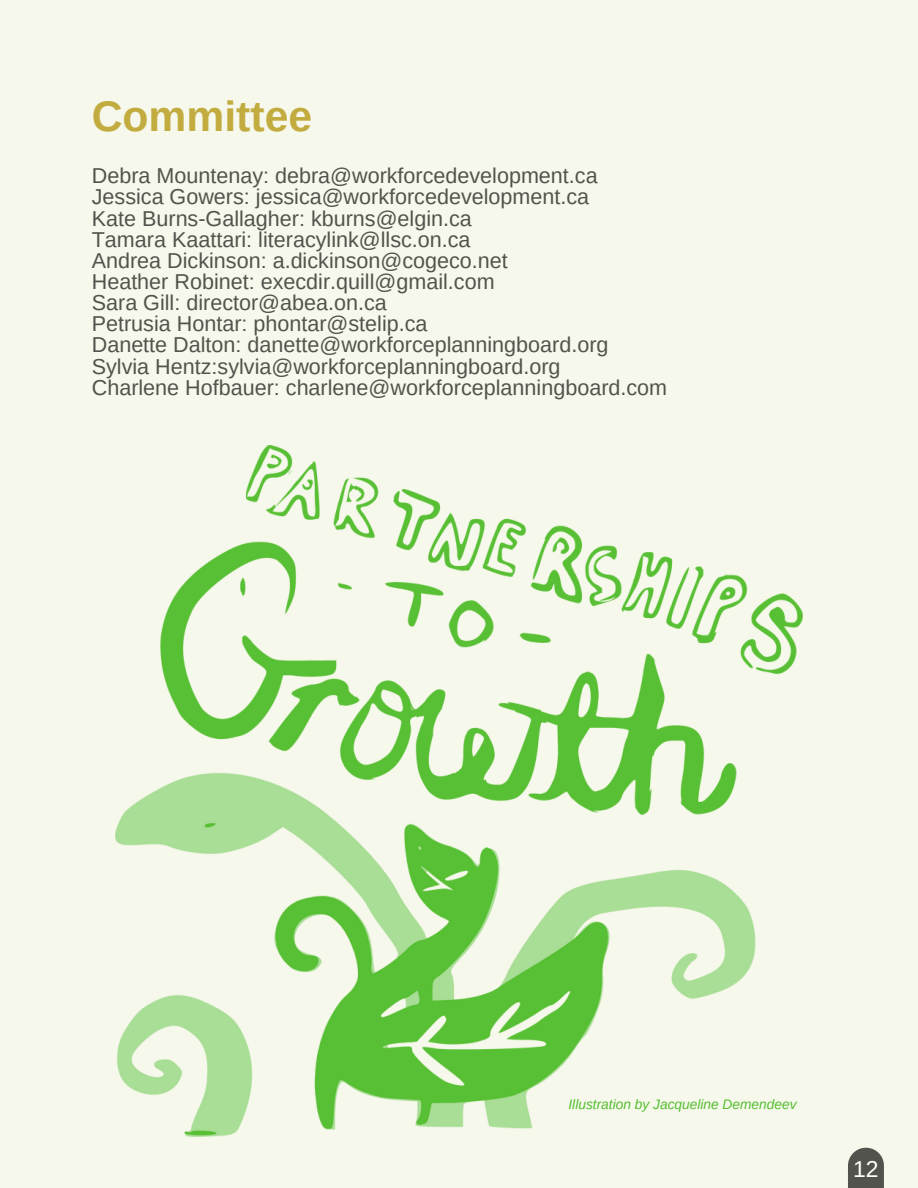
<style>
.page{position:relative;width:918px;height:1188px;background:#f6f8eb}
.page>*{position:absolute;margin:0;border:0;box-sizing:border-box;transform-origin:0 0}
.t1{font:700 42.6px "Arimo";color:#c2ac3f}
.t2{font:22.95px "Arimo";color:#fff}
.t3{font:21.6px "Arimo";color:#52534c}
.t4{font:italic 13.8px "Arimo";color:#54be2f}
</style>
<div class="page">
<svg style="left:848px;top:1148px;width:36px;height:40px"></svg>
<img style="left:115px;top:445px;width:688px;height:691px">
<p class="t1" style="left:92px;top:92px;width:222px">Committee</p>
<p class="t3" style="left:92px;top:164px;width:507px">Debra Mountenay: debra@workforcedevelopment.ca</p>
<p class="t3" style="left:92px;top:185px;width:499px">Jessica Gowers: jessica@workforcedevelopment.ca</p>
<p class="t3" style="left:92px;top:206px;width:382px">Kate Burns-Gallagher: kburns@elgin.ca</p>
<p class="t3" style="left:92px;top:227px;width:380px">Tamara Kaattari: literacylink@llsc.on.ca</p>
<p class="t3" style="left:92px;top:248px;width:418px">Andrea Dickinson: a.dickinson@cogeco.net</p>
<p class="t3" style="left:92px;top:269px;width:404px">Heather Robinet: execdir.quill@gmail.com</p>
<p class="t3" style="left:92px;top:291px;width:297px">Sara Gill: director@abea.on.ca</p>
<p class="t3" style="left:92px;top:312px;width:337px">Petrusia Hontar: phontar@stelip.ca</p>
<p class="t3" style="left:92px;top:333px;width:518px">Danette Dalton: danette@workforceplanningboard.org</p>
<p class="t3" style="left:92px;top:354px;width:470px">Sylvia Hentz:sylvia@workforceplanningboard.org</p>
<p class="t3" style="left:92px;top:375px;width:577px">Charlene Hofbauer: charlene@workforceplanningboard.com</p>
<p class="t4" style="left:568px;top:1096px;width:230px">Illustration by Jacqueline Demendeev</p>
<p class="t2" style="left:853px;top:1156px;width:27px">12</p>
</div>
